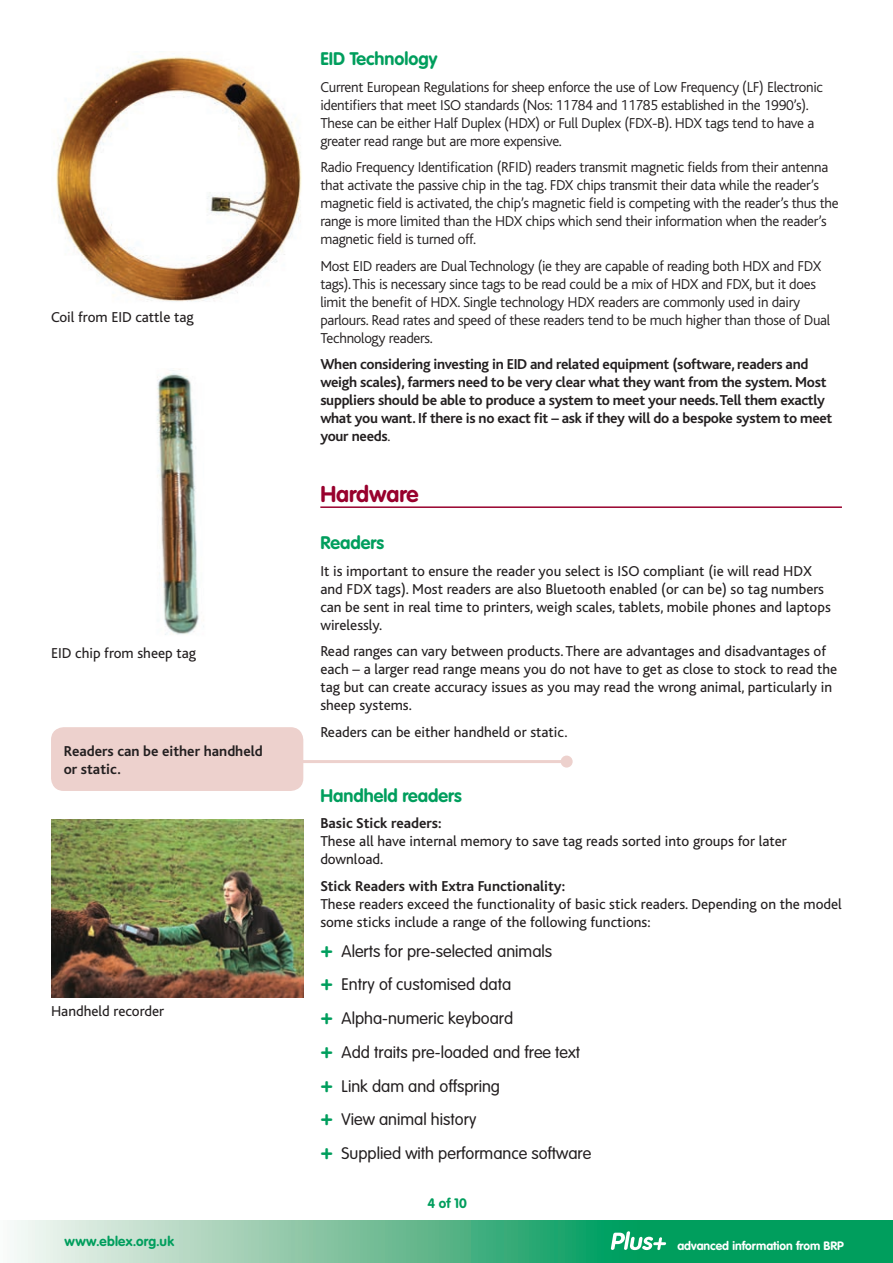
<style>
.page{position:relative;width:893px;height:1263px;background:#fff}
.page>*{position:absolute;margin:0;border:0;box-sizing:border-box;transform-origin:0 0}
.t1{font:700 22.5px "VAG Rounded";color:#98012d}
.t2{font:700 18px "VAG Rounded";color:#009e5d}
.t3{font:300 16.5px/33.8px "VAG Rounded";color:#231f20}
.t4{font:300 15px/18px "Bliss";letter-spacing:-.02em;color:#231f20}
.t5{font:15px/18px "Bliss";color:#231f20}
.t6{font:700 15px/18px "Bliss";letter-spacing:-.02em;color:#231f20}
.t7{font:700 15px/18px "Bliss";color:#231f20}
.t8{font:700 13.5px "VAG Rounded";letter-spacing:.015em;color:#009e5d}
.t9{font:700 12px "VAG Rounded";color:#fff}
.s1{font-weight:300}
.s2{font-weight:700;font-size:21px;color:#009e5d}
</style>
<div class="page">
<svg style="left:14px;top:1220px;width:879px;height:43px;background:#5dbb90"></svg>
<svg style="left:611px;top:1231px;width:55px;height:19px"></svg>
<hr style="left:320px;top:506px;width:522px;height:2px;background:#98012d">
<img style="left:54px;top:56px;width:248px;height:246px">
<img style="left:51px;top:819px;width:253px;height:179px">
<hr style="left:174px;top:760px;width:393px;height:3px;background:#edd1cd">
<div style="left:561px;top:755px;width:12px;height:12px;background:#edd1cd;border-radius:50%"></div>
<div style="left:51px;top:727px;width:252px;height:64px;background:#edd1cd;border-radius:13px"></div>
<img style="left:157px;top:369px;width:47px;height:266px">
<p class="t5" style="left:51px;top:308px;width:144px">Coil from EID cattle tag</p>
<p class="t5" style="left:51px;top:644px;width:147px">EID chip from sheep tag</p>
<p class="t7" style="left:64px;top:742px;width:201px">Readers can be either handheld or static.</p>
<p class="t5" style="left:51px;top:1003px;width:115px">Handheld recorder</p>
<p class="t2" style="left:320px;top:48px;width:119px">EID Technology</p>
<p class="t4" style="left:320px;top:78px;width:504px">Current European Regulations for sheep enforce the use of Low Frequency (LF) Electronic identifiers that meet ISO standards (Nos: 11784 and 11785 established in the 1990’s).<br>These can be either Half Duplex (HDX) or Full Duplex (FDX-B). HDX tags tend to have a greater read range but are more expensive.</p>
<p class="t4" style="left:320px;top:158px;width:520px">Radio Frequency Identification (RFID) readers transmit magnetic fields from their antenna that activate the passive chip in the tag. FDX chips transmit their data while the reader’s magnetic field is activated, the chip’s magnetic field is competing with the reader’s thus the range is more limited than the HDX chips which send their information when the reader’s magnetic field is turned off.</p>
<p class="t4" style="left:320px;top:257px;width:512px">Most EID readers are Dual Technology (ie they are capable of reading both HDX and FDX tags). This is necessary since tags to be read could be a mix of HDX and FDX, but it does limit the benefit of HDX. Single technology HDX readers are commonly used in dairy parlours. Read rates and speed of these readers tend to be much higher than those of Dual Technology readers.</p>
<p class="t6" style="left:320px;top:356px;width:514px">When considering investing in EID and related equipment (software, readers and weigh scales), farmers need to be very clear what they want from the system. Most suppliers should be able to produce a system to meet your needs. Tell them exactly what you want. If there is no exact fit – ask if they will do a bespoke system to meet your needs<span class="s1">.</span></p>
<h1 class="t1" style="left:320px;top:481px;width:100px">Hardware</h1>
<p class="t2" style="left:320px;top:532px;width:65px">Readers</p>
<p class="t5" style="left:320px;top:562px;width:512px">It is important to ensure the reader you select is ISO compliant (ie will read HDX and FDX tags). Most readers are also Bluetooth enabled (or can be) so tag numbers can be sent in real time to printers, weigh scales, tablets, mobile phones and laptops wirelessly.</p>
<p class="t5" style="left:320px;top:643px;width:518px">Read ranges can vary between products. There are advantages and disadvantages of each – a larger read range means you do not have to get as close to stock to read the tag but can create accuracy issues as you may read the wrong animal, particularly in sheep systems.</p>
<p class="t5" style="left:320px;top:723px;width:249px">Readers can be either handheld or static.</p>
<p class="t2" style="left:320px;top:785px;width:143px">Handheld readers</p>
<p class="t7" style="left:320px;top:815px;width:123px">Basic Stick readers:</p>
<p class="t5" style="left:320px;top:833px;width:468px">These all have internal memory to save tag reads sorted into groups for later download.</p>
<p class="t7" style="left:320px;top:877px;width:246px">Stick Readers with Extra Functionality:</p>
<p class="t5" style="left:320px;top:895px;width:523px">These readers exceed the functionality of basic stick readers. Depending on the model some sticks include a range of the following functions:</p>
<p class="t3" style="left:320px;top:934px;width:273px"><span class="s2">+</span> Alerts for pre-selected animals<br><span class="s2">+</span> Entry of customised data<br><span class="s2">+</span> Alpha-numeric keyboard<br><span class="s2">+</span> Add traits pre-loaded and free text <span class="s2">+</span> Link dam and offspring<br><span class="s2">+</span> View animal history<br><span class="s2">+</span> Supplied with performance software</p>
<p class="t8" style="left:428px;top:1195px;width:41px">4 of 10</p>
<p class="t8" style="left:65px;top:1233px;width:111px">www.eblex.org.uk</p>
<p class="t9" style="left:677px;top:1239px;width:168px">advanced information from BRP</p>
</div>
